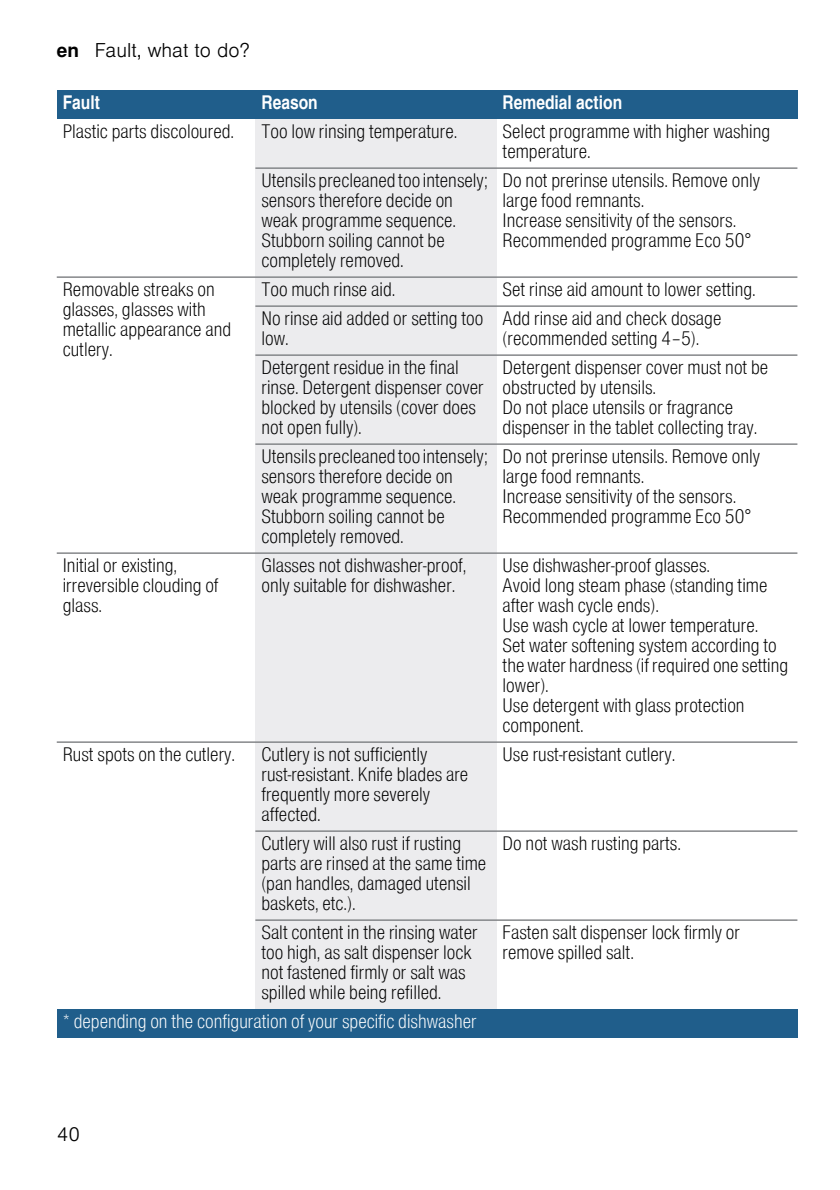
<style>
.page{position:relative;width:840px;height:1190px;background:#fff}
.page>*{position:absolute;margin:0;border:0;box-sizing:border-box;transform-origin:0 0}
.t1{font:19px/20px "Nimbus San L Lig Con";color:#000}
.t2{font:19px "Nimbus San L Lig Con";color:#fff}
.t3{font:19px "Nimbus San L Bol Con";color:#fff}
.t4{font:300 19px "Nimbus San L";color:#000}
.s1{font-weight:700}
</style>
<div class="page">
<div style="left:255px;top:119px;width:241px;height:49px;background:#ececee"></div>
<div style="left:255px;top:168px;width:241px;height:109px;background:#ececee"></div>
<div style="left:255px;top:277px;width:241px;height:29px;background:#ececee"></div>
<div style="left:255px;top:306px;width:241px;height:49px;background:#ececee"></div>
<div style="left:255px;top:355px;width:241px;height:89px;background:#ececee"></div>
<div style="left:255px;top:444px;width:241px;height:109px;background:#ececee"></div>
<div style="left:255px;top:553px;width:241px;height:189px;background:#ececee"></div>
<div style="left:255px;top:742px;width:241px;height:89px;background:#ececee"></div>
<div style="left:255px;top:831px;width:241px;height:89px;background:#ececee"></div>
<div style="left:255px;top:920px;width:241px;height:89px;background:#ececee"></div>
<div style="left:57px;top:90px;width:198px;height:29px;background:#205e8b"></div>
<div style="left:255px;top:90px;width:241px;height:29px;background:#205e8b"></div>
<div style="left:496px;top:90px;width:301px;height:29px;background:#205e8b"></div>
<div style="left:57px;top:1009px;width:740px;height:29px;background:#205e8b"></div>
<hr style="left:255px;top:167px;width:542px;height:2px;background:#808285">
<hr style="left:57px;top:276px;width:740px;height:2px;background:#808285">
<hr style="left:255px;top:305px;width:542px;height:2px;background:#808285">
<hr style="left:255px;top:354px;width:542px;height:2px;background:#808285">
<hr style="left:255px;top:443px;width:542px;height:2px;background:#808285">
<hr style="left:57px;top:552px;width:740px;height:2px;background:#808285">
<hr style="left:57px;top:741px;width:740px;height:2px;background:#808285">
<hr style="left:255px;top:830px;width:542px;height:2px;background:#808285">
<hr style="left:255px;top:919px;width:542px;height:2px;background:#808285">
<p class="t4" style="left:57px;top:38px;width:194px"><span class="s1">en</span> Fault, what to do?</p>
<p class="t3" style="left:63px;top:90px;width:39px">Fault</p>
<p class="t3" style="left:261px;top:90px;width:58px">Reason</p>
<p class="t3" style="left:502px;top:90px;width:121px">Remedial action</p>
<p class="t1" style="left:63px;top:120px;width:173px">Plastic parts discoloured.</p>
<p class="t1" style="left:261px;top:120px;width:197px">Too low rinsing temperature.</p>
<p class="t1" style="left:502px;top:120px;width:269px">Select programme with higher washing temperature.</p>
<p class="t1" style="left:261px;top:169px;width:228px">Utensils precleaned too intensely; sensors therefore decide on weak programme sequence.<br>Stubborn soiling cannot be completely removed.</p>
<p class="t1" style="left:502px;top:169px;width:259px">Do not prerinse utensils. Remove only large food remnants.<br>Increase sensitivity of the sensors.<br>Recommended programme Eco 50°</p>
<p class="t1" style="left:63px;top:278px;width:170px">Removable streaks on glasses, glasses with metallic appearance and cutlery.</p>
<p class="t1" style="left:261px;top:278px;width:135px">Too much rinse aid.</p>
<p class="t1" style="left:502px;top:278px;width:254px">Set rinse aid amount to lower setting.</p>
<p class="t1" style="left:261px;top:307px;width:223px">No rinse aid added or setting too low.</p>
<p class="t1" style="left:502px;top:307px;width:220px">Add rinse aid and check dosage (recommended setting 4–5).</p>
<p class="t1" style="left:261px;top:356px;width:224px">Detergent residue in the final rinse. Detergent dispenser cover blocked by utensils (cover does not open fully).</p>
<p class="t1" style="left:502px;top:356px;width:267px">Detergent dispenser cover must not be obstructed by utensils.<br>Do not place utensils or fragrance dispenser in the tablet collecting tray.</p>
<p class="t1" style="left:261px;top:445px;width:228px">Utensils precleaned too intensely; sensors therefore decide on weak programme sequence.<br>Stubborn soiling cannot be completely removed.</p>
<p class="t1" style="left:502px;top:445px;width:259px">Do not prerinse utensils. Remove only large food remnants.<br>Increase sensitivity of the sensors.<br>Recommended programme Eco 50°</p>
<p class="t1" style="left:63px;top:554px;width:157px">Initial or existing, irreversible clouding of glass.</p>
<p class="t1" style="left:261px;top:554px;width:206px">Glasses not dishwasher-proof, only suitable for dishwasher.</p>
<p class="t1" style="left:502px;top:554px;width:287px">Use dishwasher-proof glasses.<br>Avoid long steam phase (standing time after wash cycle ends).<br>Use wash cycle at lower temperature.<br>Set water softening system according to the water hardness (if required one setting lower).<br>Use detergent with glass protection component.</p>
<p class="t1" style="left:63px;top:743px;width:174px">Rust spots on the cutlery.</p>
<p class="t1" style="left:261px;top:743px;width:208px">Cutlery is not sufficiently rust-resistant. Knife blades are frequently more severely affected.</p>
<p class="t1" style="left:502px;top:743px;width:174px">Use rust-resistant cutlery.</p>
<p class="t1" style="left:261px;top:832px;width:226px">Cutlery will also rust if rusting parts are rinsed at the same time (pan handles, damaged utensil baskets, etc.).</p>
<p class="t1" style="left:502px;top:832px;width:180px">Do not wash rusting parts.</p>
<p class="t1" style="left:261px;top:921px;width:218px">Salt content in the rinsing water too high, as salt dispenser lock not fastened firmly or salt was spilled while being refilled.</p>
<p class="t1" style="left:502px;top:921px;width:239px">Fasten salt dispenser lock firmly or remove spilled salt.</p>
<p class="t2" style="left:63px;top:1009px;width:415px">* depending on the configuration of your specific dishwasher</p>
<p class="t4" style="left:57px;top:1121px;width:25px">40</p>
</div>
